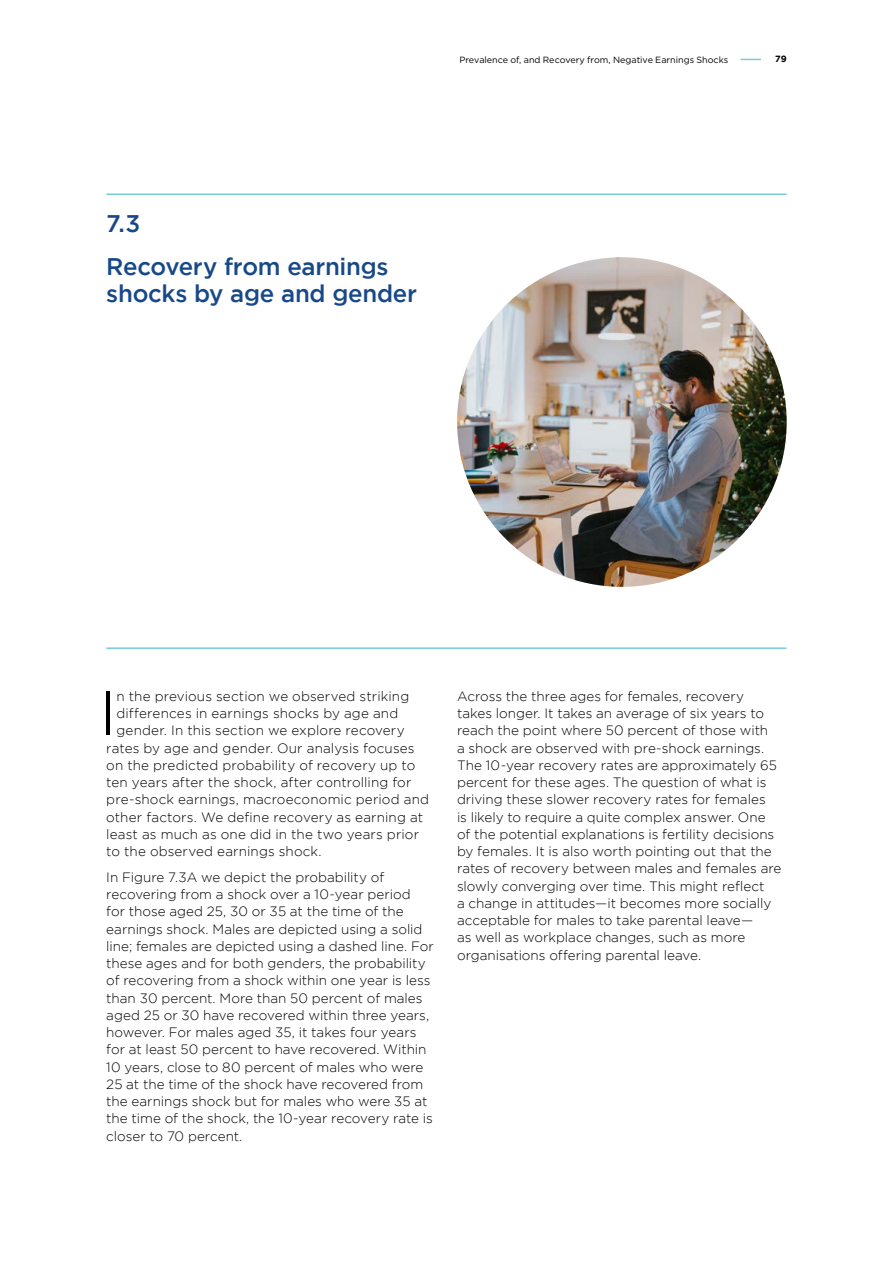
<style>
.page{position:relative;width:893px;height:1263px;background:#fff}
.page>*{position:absolute;margin:0;border:0;box-sizing:border-box;transform-origin:0 0}
.Body_copy_drop_cap_first_para{font:300 62.85px "Gotham";color:#000}
.Heading_Level_1{font:500 24px/42.5px "Gotham";letter-spacing:-.01em;color:#174888}
.Body_copy{font:300 13.5px/17.2px "Gotham";color:#000}
.Body_copy_drop_cap_first_para-2{font:300 13.5px "Gotham";letter-spacing:.01em;color:#000}
.t1{font:9px "Gotham HTF";color:#000}
.t2{font:700 9px "Gotham";color:#000}
</style>
<div class="page">
<svg style="left:741px;top:59px;width:20px;height:1px"></svg>
<hr style="left:106px;top:193px;width:681px;height:2px;background:#76ced9">
<hr style="left:106px;top:647px;width:680px;height:2px;background:#76ced9">
<img style="left:457px;top:257px;width:330px;height:330px;border-radius:165px">
<p class="t1" style="left:459px;top:54px;width:270px">Prevalence of, and Recovery from, Negative Earnings Shocks</p>
<p class="t2" style="left:775px;top:53px;width:13px">79</p>
<p class="Heading_Level_1" style="left:106px;top:202px;width:284px">7.3<br>Recovery from earnings</p>
<p class="Heading_Level_1" style="left:106px;top:272px;width:312px">shocks by age and gender</p>
<p class="Body_copy_drop_cap_first_para" style="left:99px;top:679px;width:19px">I</p>
<p class="Body_copy_drop_cap_first_para-2" style="left:117px;top:689px;width:294px">n the previous section we observed striking</p>
<p class="Body_copy_drop_cap_first_para-2" style="left:117px;top:706px;width:283px">differences in earnings shocks by age and</p>
<p class="Body_copy_drop_cap_first_para-2" style="left:117px;top:723px;width:290px">gender. In this section we explore recovery</p>
<p class="Body_copy_drop_cap_first_para-2" style="left:106px;top:740px;width:310px">rates by age and gender. Our analysis focuses</p>
<p class="Body_copy_drop_cap_first_para-2" style="left:106px;top:758px;width:311px">on the predicted probability of recovery up to</p>
<p class="Body_copy_drop_cap_first_para-2" style="left:106px;top:775px;width:307px">ten years after the shock, after controlling for</p>
<p class="Body_copy_drop_cap_first_para-2" style="left:106px;top:792px;width:324px">pre-shock earnings, macroeconomic period and</p>
<p class="Body_copy_drop_cap_first_para-2" style="left:106px;top:809px;width:318px">other factors. We define recovery as earning at</p>
<p class="Body_copy_drop_cap_first_para-2" style="left:106px;top:827px;width:314px">least as much as one did in the two years prior</p>
<p class="Body_copy_drop_cap_first_para-2" style="left:106px;top:844px;width:217px">to the observed earnings shock.</p>
<p class="Body_copy" style="left:106px;top:868px;width:329px">In Figure 7.3A we depict the probability of recovering from a shock over a 10-year period<br>for those aged 25, 30 or 35 at the time of the earnings shock. Males are depicted using a solid line; females are depicted using a dashed line. For these ages and for both genders, the probability of recovering from a shock within one year is less than 30 percent. More than 50 percent of males aged 25 or 30 have recovered within three years, however. For males aged 35, it takes four years for at least 50 percent to have recovered. Within 10 years, close to 80 percent of males who were 25 at the time of the shock have recovered from the earnings shock but for males who were 35 at the time of the shock, the 10-year recovery rate is closer to 70 percent.</p>
<p class="Body_copy" style="left:457px;top:687px;width:326px">Across the three ages for females, recovery takes longer. It takes an average of six years to reach the point where 50 percent of those with<br>a shock are observed with pre-shock earnings.<br>The 10-year recovery rates are approximately 65 percent for these ages. The question of what is driving these slower recovery rates for females<br>is likely to require a quite complex answer. One of the potential explanations is fertility decisions by females. It is also worth pointing out that the rates of recovery between males and females are slowly converging over time. This might reflect<br>a change in attitudes—it becomes more socially acceptable for males to take parental leave—<br>as well as workplace changes, such as more organisations offering parental leave.</p>
</div>
